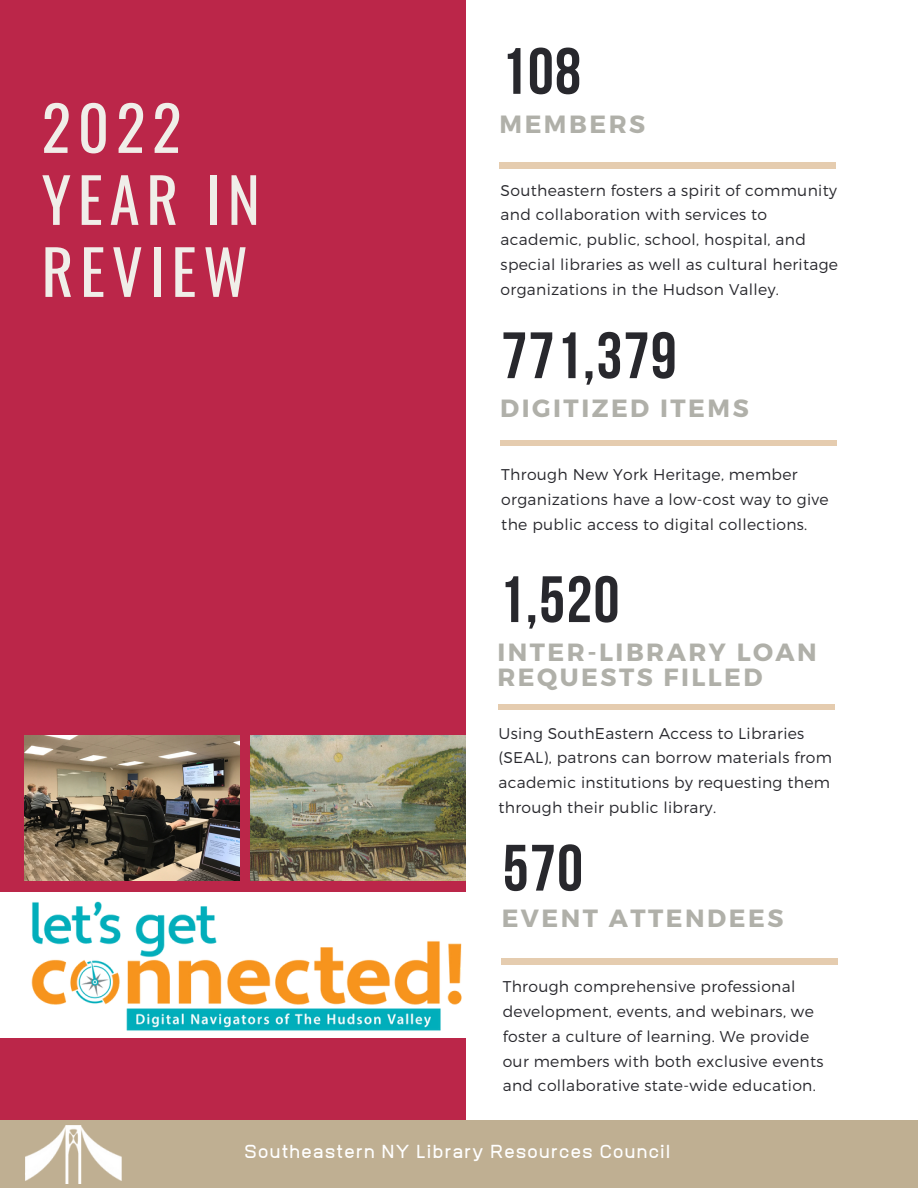
<style>
.page{position:relative;width:918px;height:1188px;background:#fff}
.page>*{position:absolute;margin:0;border:0;box-sizing:border-box;transform-origin:0 0}
.t1{font:700 65.4px "Bebas Neue";letter-spacing:.02em;color:#28282d}
.t2{font:61.35px/72px "Oswald";letter-spacing:.11em;color:#f0eee9}
.t3{font:700 24.9px/24.8px "Montserrat";letter-spacing:.1em;color:#b0b0a9}
.t4{font:300 15.6px/24.8px "Montserrat";letter-spacing:.02em;color:#28282d}
.t5{font:500 15.45px "ADA Hybrid";letter-spacing:.13em;color:#fff}
</style>
<div class="page">
<div style="left:0;top:0;width:465px;height:1136px;background:#bb2649"></div>
<div style="left:0;top:893px;width:536px;height:145px;background:#fff"></div>
<img style="left:25px;top:891px;width:441px;height:140px">
<img style="left:25px;top:735px;width:214px;height:145px">
<img style="left:251px;top:735px;width:215px;height:145px">
<div style="left:500px;top:162px;width:336px;height:6px;background:#e5ccaf"></div>
<div style="left:500px;top:440px;width:337px;height:6px;background:#e5ccaf"></div>
<div style="left:502px;top:959px;width:336px;height:6px;background:#e5ccaf"></div>
<div style="left:0;top:1120px;width:918px;height:68px;background:#bfaf92"></div>
<img style="left:26px;top:1125px;width:96px;height:59px">
<div style="left:499px;top:704px;width:336px;height:6px;background:#e5ccaf"></div>
<h2 class="t2" style="left:42px;top:89px;width:220px">2022<br>YEAR IN<br>REVIEW</h2>
<h1 class="t1" style="left:501px;top:45px;width:82px">108</h1>
<h3 class="t3" style="left:500px;top:110px;width:147px">MEMBERS</h3>
<p class="t4" style="left:501px;top:177px;width:339px">Southeastern fosters a spirit of community and collaboration with services to academic, public, school, hospital, and special libraries as well as cultural heritage organizations in the Hudson Valley.</p>
<h1 class="t1" style="left:501px;top:329px;width:177px">771,379</h1>
<h3 class="t3" style="left:500px;top:395px;width:250px">DIGITIZED ITEMS</h3>
<p class="t4" style="left:501px;top:461px;width:329px">Through New York Heritage, member organizations have a low-cost way to give the public access to digital collections.</p>
<h1 class="t1" style="left:499px;top:573px;width:122px">1,520</h1>
<h3 class="t3" style="left:497px;top:639px;width:321px">INTER-LIBRARY LOAN<br>REQUESTS FILLED</h3>
<p class="t4" style="left:498px;top:720px;width:335px">Using SouthEastern Access to Libraries (SEAL), patrons can borrow materials from academic institutions by requesting them through their public library.</p>
<h1 class="t1" style="left:503px;top:842px;width:82px">570</h1>
<h3 class="t3" style="left:502px;top:904px;width:283px">EVENT ATTENDEES</h3>
<p class="t4" style="left:503px;top:974px;width:322px">Through comprehensive professional development, events, and webinars, we foster a culture of learning. We provide our members with both exclusive events and collaborative state-wide education.</p>
<p class="t5" style="left:245px;top:1145px;width:426px">Southeastern NY Library Resources Council</p>
</div>
